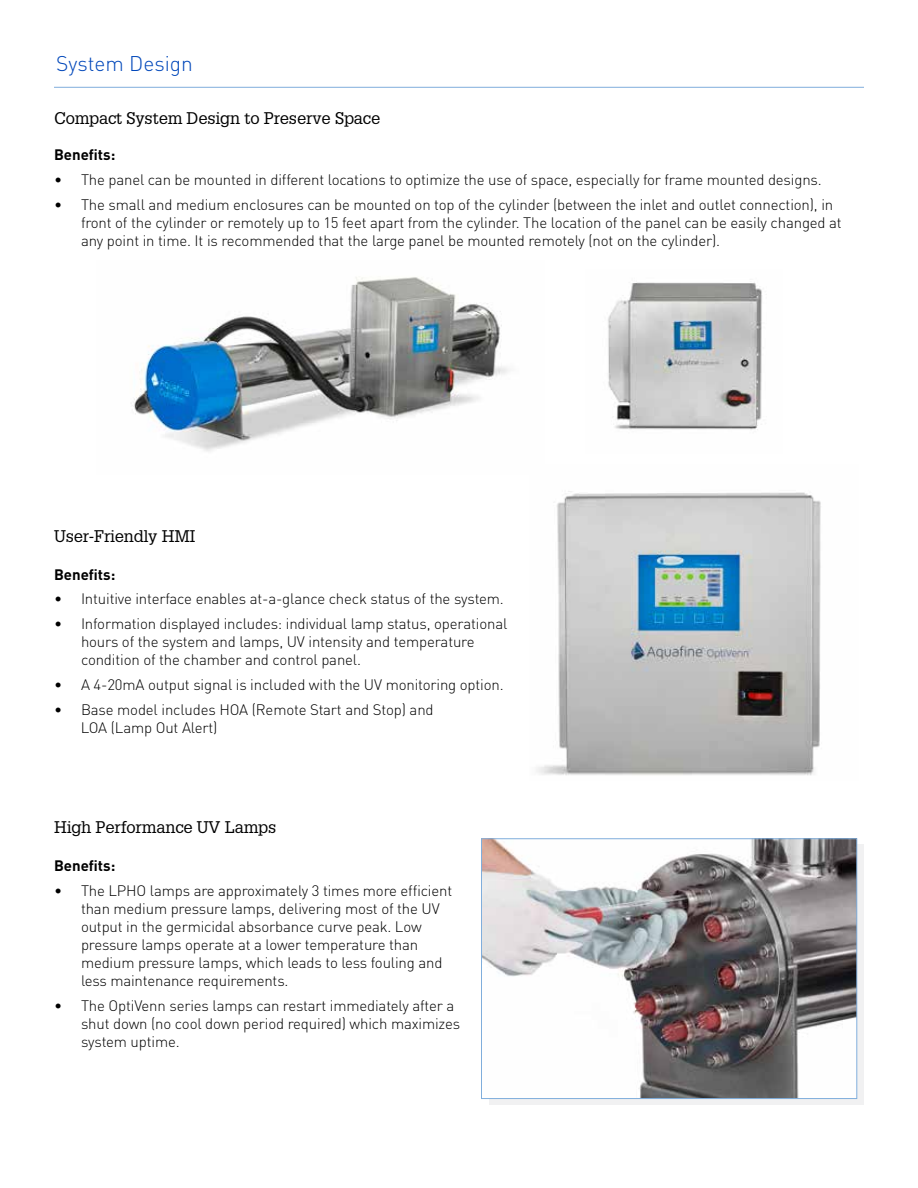
<style>
.page{position:relative;width:918px;height:1188px;background:#fff}
.page>*{position:absolute;margin:0;border:0;box-sizing:border-box;transform-origin:0 0}
.t1{font:300 21px "DIN";color:#0047ba}
.t2{font:16.5px "Glypha";letter-spacing:-.01em;color:#000}
.t3{font:300 15px/18px "DIN";letter-spacing:-.01em;color:#000}
.t4{font:700 15px "DIN";color:#000}
</style>
<div class="page">
<div style="left:489px;top:845px;width:375px;height:260px;background:#f1f1f2"></div>
<hr style="left:54px;top:87px;width:810px;height:1px;background:#80aedc">
<img style="left:536px;top:491px;width:285px;height:285px">
<img style="left:483px;top:841px;width:372px;height:256px">
<div style="left:481px;top:839px;width:376px;height:260px;border:1px solid #80aedc"></div>
<img style="left:131px;top:277px;width:378px;height:175px">
<img style="left:608px;top:282px;width:154px;height:148px">
<h1 class="t1" style="left:56px;top:50px;width:138px">System Design</h1>
<p class="t2" style="left:54px;top:108px;width:328px">Compact System Design to Preserve Space</p>
<p class="t4" style="left:54px;top:145px;width:63px">Benefits:</p>
<p class="t3" style="left:54px;top:170px;width:769px">• The panel can be mounted in different locations to optimize the use of space, especially for frame mounted designs.</p>
<p class="t3" style="left:81px;top:195px;width:762px;text-indent:-27px">• The small and medium enclosures can be mounted on top of the cylinder (between the inlet and outlet connection), in front of the cylinder or remotely up to 15 feet apart from the cylinder. The location of the panel can be easily changed at any point in time. It is recommended that the large panel be mounted remotely (not on the cylinder).</p>
<p class="t2" style="left:54px;top:526px;width:143px">User-Friendly HMI</p>
<p class="t4" style="left:54px;top:564px;width:63px">Benefits:</p>
<p class="t3" style="left:54px;top:590px;width:451px">• Intuitive interface enables at-a-glance check status of the system.</p>
<p class="t3" style="left:81px;top:615px;width:428px;text-indent:-27px">• Information displayed includes: individual lamp status, operational hours of the system and lamps, UV intensity and temperature condition of the chamber and control panel.</p>
<p class="t3" style="left:54px;top:675px;width:451px">• A 4-20mA output signal is included with the UV monitoring option.</p>
<p class="t3" style="left:81px;top:700px;width:354px;text-indent:-27px">• Base model includes HOA (Remote Start and Stop) and<br>LOA (Lamp Out Alert)</p>
<p class="t2" style="left:54px;top:817px;width:224px">High Performance UV Lamps</p>
<p class="t4" style="left:54px;top:856px;width:63px">Benefits:</p>
<p class="t3" style="left:81px;top:881px;width:373px;text-indent:-27px">• The LPHO lamps are approximately 3 times more efficient than medium pressure lamps, delivering most of the UV output in the germicidal absorbance curve peak. Low pressure lamps operate at a lower temperature than medium pressure lamps, which leads to less fouling and less maintenance requirements.</p>
<p class="t3" style="left:81px;top:996px;width:381px;text-indent:-27px">• The OptiVenn series lamps can restart immediately after a shut down (no cool down period required) which maximizes system uptime.</p>
</div>
